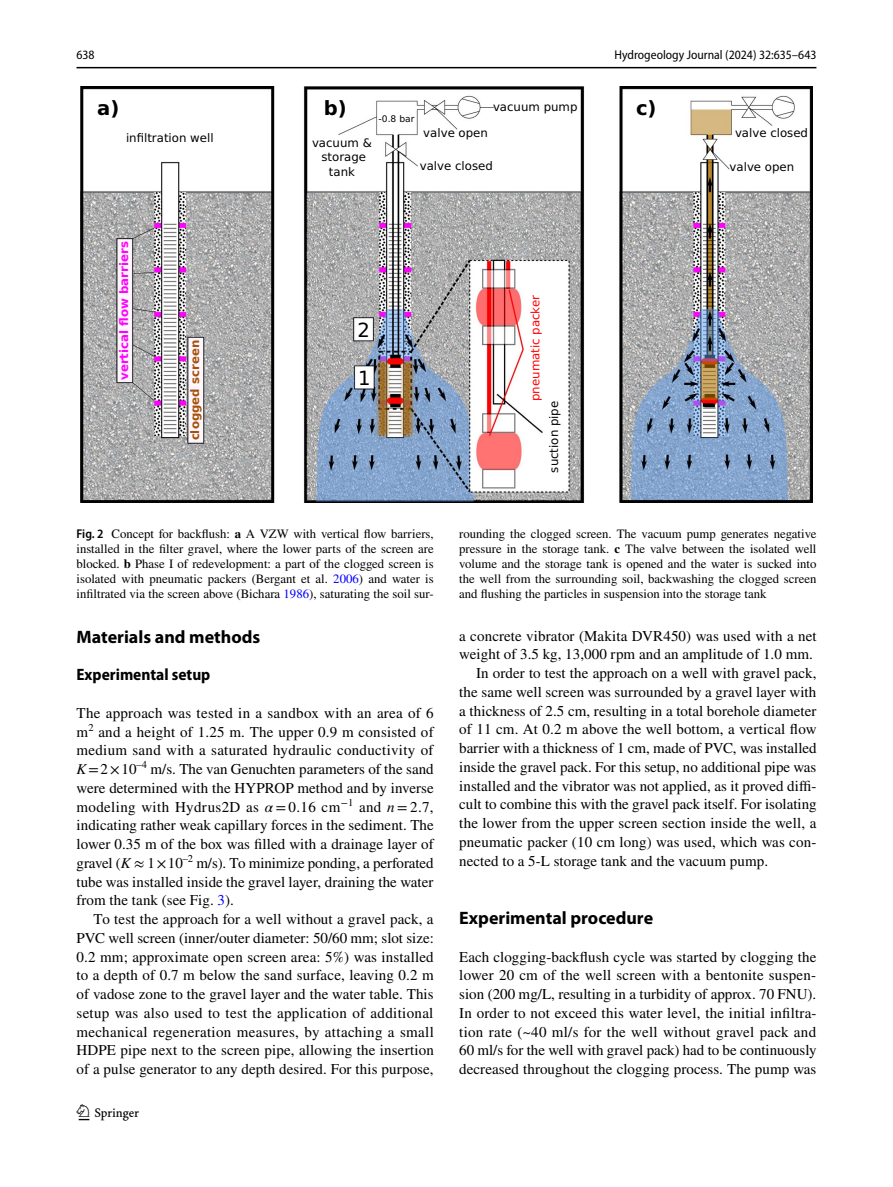
<style>
.page{position:relative;width:893px;height:1187px;background:#fff}
.page>*{position:absolute;margin:0;border:0;box-sizing:border-box;transform-origin:0 0}
.t1{font:22.5px "Springnew Regular 2";color:#000}
.t2{font:700 19.65px "DejaVu Sans";color:#000}
.t3{font:19.65px "DejaVu Sans 2";color:#000}
.t4{font:700 18px "Myriad Pro";color:#000}
.t5{font:700 semi-condensed 16.5px "Myriad Pro";color:#000}
.t6{font:15px/18.8px "STIX";letter-spacing:.005em;color:#000;text-align:justify}
.t7{font:12.75px/15px "STIX";color:#000;text-align:justify}
.t8{font:semi-condensed 12.75px "Myriad Pro";color:#000}
.t9{font:11.7px/14.7px "DejaVu Sans 2";color:#000;text-align:center}
.t10{font:700 11.7px "DejaVu Sans";color:#ff02ff}
.t11{font:11.7px "DejaVu Sans 2";color:#f00}
.t12{font:700 11.7px "DejaVu Sans";color:#a55209}
.t13{font:9.15px "DejaVu Sans 2";color:#000}
.s1{font-family:"Myriad Pro";font-weight:600;font-stretch:semi-condensed}
.s2{font-weight:700}
.s3{color:#00f}
.s4{font-style:italic}
</style>
<div class="page">
<hr style="left:77px;top:67px;width:739px;height:1px;background:#000">
<img style="left:81px;top:87px;width:731px;height:416px">
<p class="t8" style="left:77px;top:48px;width:20px">638</p>
<p class="t8" style="left:615px;top:48px;width:203px">Hydrogeology Journal (2024) 32:635–643</p>
<h2 class="t2" style="left:97px;top:92px;width:24px">a)</h2>
<h2 class="t2" style="left:324px;top:92px;width:24px">b)</h2>
<h2 class="t2" style="left:636px;top:92px;width:22px">c)</h2>
<p class="t9" style="left:126px;top:130px;width:89px">infiltration well</p>
<p class="t9" style="left:493px;top:99px;width:86px">vacuum pump</p>
<p class="t13" style="left:379px;top:112px;width:37px">-0.8 bar</p>
<p class="t9" style="left:423px;top:125px;width:66px">valve open</p>
<p class="t9" style="left:420px;top:158px;width:75px">valve closed</p>
<p class="t9" style="left:312px;top:134px;width:61px">vacuum &amp; storage tank</p>
<p class="t10" style="left:114px;top:380px;width:140px;rotate:-90deg">vertical flow barriers</p>
<p class="t12" style="left:185px;top:440px;width:102px;rotate:-90deg">clogged screen</p>
<h2 class="t3" style="left:357px;top:313px;width:14px">2</h2>
<h2 class="t3" style="left:358px;top:362px;width:14px">1</h2>
<p class="t11" style="left:526px;top:401px;width:107px;rotate:-90deg">pneumatic packer</p>
<p class="t9" style="left:546px;top:472px;width:73px;rotate:-90deg">suction pipe</p>
<p class="t9" style="left:735px;top:124px;width:75px">valve closed</p>
<p class="t9" style="left:730px;top:159px;width:66px">valve open</p>
<p class="t7" style="left:77px;top:527px;width:359px"><span class="s1">Fig. 2</span> Concept for backflush: <span class="s2">a</span> A VZW with vertical flow barriers, installed in the filter gravel, where the lower parts of the screen are blocked. <span class="s2">b</span> Phase I of redevelopment: a part of the clogged screen is isolated with pneumatic packers (Bergant et al. <span class="s3">2006</span>) and water is infiltrated via the screen above (Bichara <span class="s3">1986</span>), saturating the soil sur-</p>
<p class="t7" style="left:459px;top:527px;width:359px">rounding the clogged screen. The vacuum pump generates negative pressure in the storage tank. <span class="s2">c</span> The valve between the isolated well volume and the storage tank is opened and the water is sucked into the well from the surrounding soil, backwashing the clogged screen and flushing the particles in suspension into the storage tank</p>
<p class="t4" style="left:77px;top:625px;width:185px">Materials and methods</p>
<p class="t5" style="left:77px;top:665px;width:135px">Experimental setup</p>
<p class="t6" style="left:77px;top:704px;width:359px">The approach was tested in a sandbox with an area of 6 m<sup>2</sup> and a height of 1.25 m. The upper 0.9 m consisted of medium sand with a saturated hydraulic conductivity of <span class="s4">K</span>=2× -10<sup>–4</sup> m/s. The van Genuchten parameters of the sand were determined with the HYPROP method and by inverse modeling with Hydrus2D as <span class="s4">α</span> = 0.16 cm<sup>−1</sup> and <span class="s4">n</span> = 2.7, indicating rather weak capillary forces in the sediment. The lower 0.35 m of the box was filled with a drainage layer of gravel (<span class="s4">K</span> ≈ 1× -10<sup>–2</sup> m/s). To minimize ponding, a perforated tube was installed inside the gravel layer, draining the water from the tank (see Fig. <span class="s3">3</span>).</p>
<p class="t6" style="left:77px;top:910px;width:359px;text-indent:17px">To test the approach for a well without a gravel pack, a PVC well screen (inner/outer diameter: 50/60 mm; slot size:<br>0.2 mm; approximate open screen area: 5%) was installed to a depth of 0.7 m below the sand surface, leaving 0.2 m of vadose zone to the gravel layer and the water table. This setup was also used to test the application of additional mechanical regeneration measures, by attaching a small HDPE pipe next to the screen pipe, allowing the insertion of a pulse generator to any depth desired. For this purpose,</p>
<h1 class="t1" style="left:79px;top:1104px;width:62px">1 3</h1>
<p class="t6" style="left:459px;top:627px;width:359px">a concrete vibrator (Makita DVR450) was used with a net</p>
<p class="t6" style="left:459px;top:646px;width:355px">weight of 3.5 kg, 13,000 rpm and an amplitude of 1.0 mm.</p>
<p class="t6" style="left:476px;top:664px;width:342px">In order to test the approach on a well with gravel pack,</p>
<p class="t6" style="left:459px;top:683px;width:359px">the same well screen was surrounded by a gravel layer with</p>
<p class="t6" style="left:459px;top:702px;width:359px">a thickness of 2.5 cm, resulting in a total borehole diameter</p>
<p class="t6" style="left:459px;top:721px;width:359px">of 11 cm. At 0.2 m above the well bottom, a vertical flow</p>
<p class="t6" style="left:459px;top:739px;width:359px">barrier with a thickness of 1 cm, made of PVC, was installed</p>
<p class="t6" style="left:459px;top:758px;width:359px">inside the gravel pack. For this setup, no additional pipe was</p>
<p class="t6" style="left:459px;top:777px;width:359px">installed and the vibrator was not applied, as it proved diffi-</p>
<p class="t6" style="left:459px;top:796px;width:359px">cult to combine this with the gravel pack itself. For isolating</p>
<p class="t6" style="left:459px;top:814px;width:359px">the lower from the upper screen section inside the well, a</p>
<p class="t6" style="left:459px;top:833px;width:359px">pneumatic packer (10 cm long) was used, which was con-</p>
<p class="t6" style="left:459px;top:852px;width:310px">nected to a 5-L storage tank and the vacuum pump.</p>
<p class="t4" style="left:459px;top:906px;width:195px">Experimental procedure</p>
<p class="t6" style="left:459px;top:948px;width:359px">Each clogging-backflush cycle was started by clogging the lower 20 cm of the well screen with a bentonite suspen&shy;sion (200 mg/L, resulting in a turbidity of approx. 70 FNU).<br>In order to not exceed this water level, the initial infiltra&shy;tion rate (~40 ml/s for the well without gravel pack and 60 ml/s for the well with gravel pack) had to be continuously decreased throughout the clogging process. The pump was</p>
</div>
